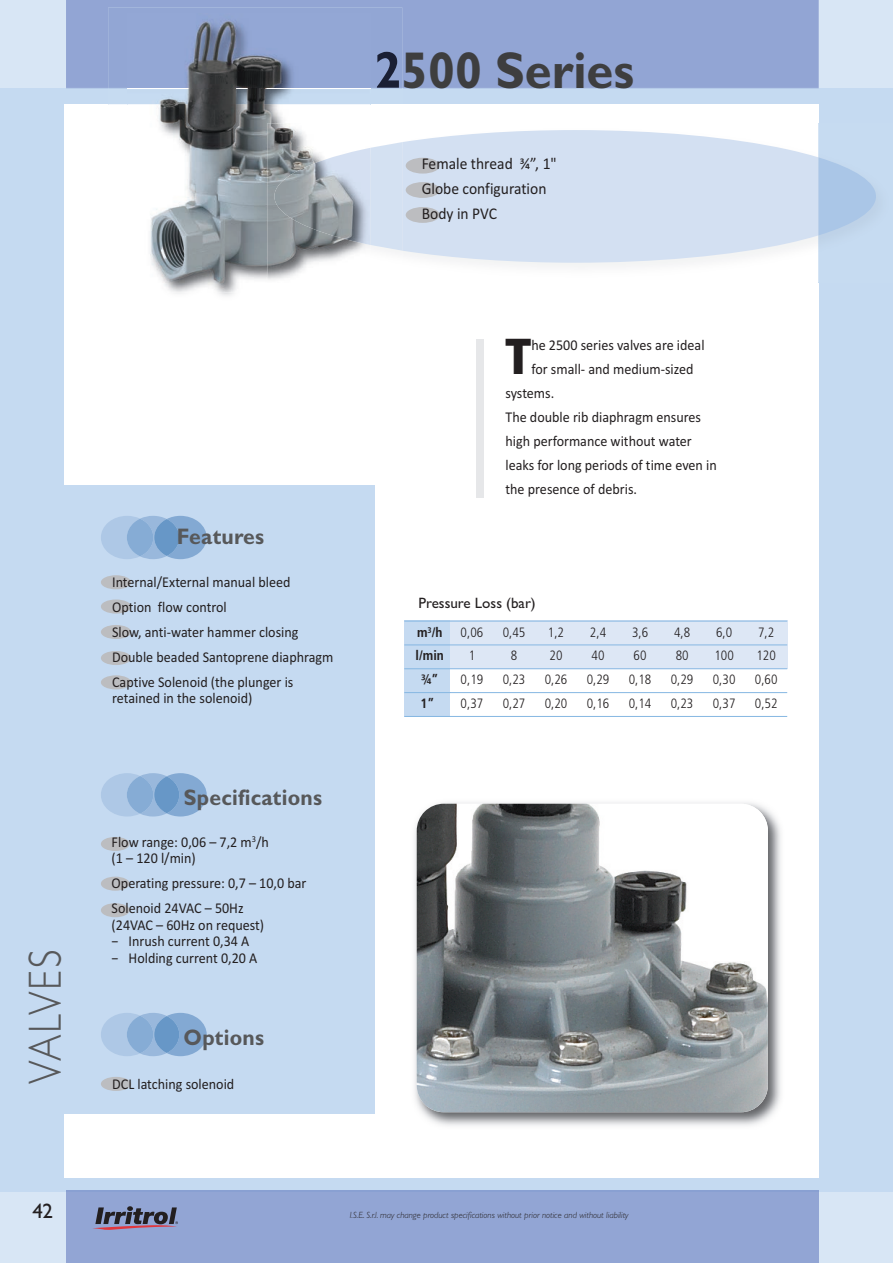
<style>
.page{position:relative;width:893px;height:1263px;background:#c5daf1}
.page>*{position:absolute;margin:0;border:0;box-sizing:border-box;transform-origin:0 0}
.t1{font:700 51.9px "Gill Sans";color:#3e3e3f;scale:.94 1}
.t2{font:900 50.4px "Frutiger";color:#231f20;scale:.94 1}
.t3{font:300 46.65px "Gill Sans";letter-spacing:.05em;color:#57585a;scale:.85 1}
.t4{font:700 22.5px "Gill Sans";letter-spacing:.01em;color:#57585a;scale:.94 1}
.t5{font:21px "Gill Sans";color:#231f20}
.t6{font:16.5px/25px "Calibri";color:#231f20;scale:.94 1}
.t7{font:15px/25px "Calibri";color:#231f20;scale:.94 1}
.t8{font:15px "Gill Sans";color:#231f20}
.t9{font:300 condensed 13.5px "Frutiger";color:#231f20}
.t10{font:700 condensed 13.5px "Frutiger";color:#231f20}
.t11{font:italic 300 9px "Gill Sans";color:#231f20}
</style>
<div class="page">
<div style="left:0;top:0;width:893px;height:88px;background:#d8e6f5"></div>
<div style="left:0;top:1192px;width:893px;height:71px;background:#d8e6f5"></div>
<hr style="left:66px;top:1191px;width:753px;height:1px;background:#89a0d2">
<div style="left:66px;top:1192px;width:753px;height:71px;background:#92a5d4"></div>
<hr style="left:402px;top:88px;width:417px;height:1px;background:#89a0d2">
<hr style="left:66px;top:88px;width:42px;height:1px;background:#89a0d2">
<div style="left:66px;top:0;width:753px;height:88px;background:#92a5d4"></div>
<div style="left:64px;top:104px;width:754px;height:1074px;background:#fff"></div>
<svg style="left:93px;top:1206px;width:85px;height:24px"></svg>
<div style="left:50px;top:485px;width:325px;height:629px;background:#c5daf1"></div>
<div style="left:101px;top:575px;width:30px;height:14px;background:#bcbdc0;border-radius:50%"></div>
<div style="left:101px;top:651px;width:30px;height:14px;background:#bcbdc0;border-radius:50%"></div>
<div style="left:101px;top:625px;width:30px;height:14px;background:#bcbdc0;border-radius:50%"></div>
<div style="left:101px;top:599px;width:30px;height:14px;background:#bcbdc0;border-radius:50%"></div>
<div style="left:101px;top:675px;width:30px;height:14px;background:#bcbdc0;border-radius:50%"></div>
<svg style="left:101px;top:516px;width:106px;height:43px;background:#94b5da"></svg>
<svg style="left:101px;top:773px;width:106px;height:43px;background:#94b5da"></svg>
<svg style="left:101px;top:1013px;width:106px;height:43px;background:#94b5da"></svg>
<div style="left:101px;top:903px;width:29px;height:14px;background:#bcbdc0;border-radius:50%"></div>
<div style="left:101px;top:837px;width:29px;height:14px;background:#bcbdc0;border-radius:50%"></div>
<div style="left:101px;top:877px;width:29px;height:14px;background:#bcbdc0;border-radius:50%"></div>
<div style="left:101px;top:1077px;width:30px;height:14px;background:#bcbdc0;border-radius:50%"></div>
<img style="left:494px;top:123px;width:325px;height:159px">
<svg style="left:818px;top:157px;width:58px;height:78px"></svg>
<svg style="left:402px;top:130px;width:416px;height:133px;background:#d7e2f2"></svg>
<div style="left:476px;top:339px;width:8px;height:158px;background:#e6e7e9"></div>
<img style="left:159px;top:89px;width:132px;height:15px">
<img style="left:108px;top:7px;width:294px;height:82px">
<img style="left:377px;top:52px;width:22px;height:36px">
<img style="left:127px;top:14px;width:243px;height:75px">
<img style="left:127px;top:104px;width:243px;height:189px">
<img style="left:267px;top:123px;width:103px;height:159px">
<img style="left:274px;top:148px;width:96px;height:97px">
<div style="left:406px;top:158px;width:34px;height:16px;background:#bcbdc0;border-radius:50%"></div>
<div style="left:406px;top:182px;width:34px;height:16px;background:#bcbdc0;border-radius:50%"></div>
<div style="left:406px;top:207px;width:34px;height:16px;background:#bcbdc0;border-radius:50%"></div>
<img style="left:414px;top:802px;width:367px;height:324px">
<img style="left:417px;top:804px;width:351px;height:308px">
<div style="left:404px;top:621px;width:47px;height:24px;background:#c5daf1"></div>
<div style="left:451px;top:621px;width:42px;height:24px;background:#dde7f5"></div>
<div style="left:493px;top:621px;width:42px;height:24px;background:#dde7f5"></div>
<div style="left:535px;top:621px;width:42px;height:24px;background:#dde7f5"></div>
<div style="left:577px;top:621px;width:42px;height:24px;background:#dde7f5"></div>
<div style="left:619px;top:621px;width:42px;height:24px;background:#dde7f5"></div>
<div style="left:661px;top:621px;width:42px;height:24px;background:#dde7f5"></div>
<div style="left:703px;top:621px;width:42px;height:24px;background:#dde7f5"></div>
<div style="left:745px;top:621px;width:42px;height:24px;background:#dde7f5"></div>
<div style="left:404px;top:645px;width:47px;height:24px;background:#c5daf1"></div>
<div style="left:451px;top:645px;width:42px;height:24px;background:#dde7f5"></div>
<div style="left:493px;top:645px;width:42px;height:24px;background:#dde7f5"></div>
<div style="left:535px;top:645px;width:42px;height:24px;background:#dde7f5"></div>
<div style="left:577px;top:645px;width:42px;height:24px;background:#dde7f5"></div>
<div style="left:619px;top:645px;width:42px;height:24px;background:#dde7f5"></div>
<div style="left:661px;top:645px;width:42px;height:24px;background:#dde7f5"></div>
<div style="left:703px;top:645px;width:42px;height:24px;background:#dde7f5"></div>
<div style="left:745px;top:645px;width:42px;height:24px;background:#dde7f5"></div>
<div style="left:404px;top:669px;width:47px;height:24px;background:#c5daf1"></div>
<div style="left:404px;top:693px;width:47px;height:24px;background:#c5daf1"></div>
<hr style="left:404px;top:621px;width:383px;height:1px;background:#86b7e2">
<hr style="left:404px;top:645px;width:383px;height:1px;background:#86b7e2">
<hr style="left:404px;top:668px;width:383px;height:1px;background:#86b7e2">
<hr style="left:404px;top:692px;width:383px;height:1px;background:#86b7e2">
<hr style="left:404px;top:716px;width:383px;height:1px;background:#86b7e2">
<h3 class="t3" style="left:27px;top:1084px;width:160px;rotate:-90deg">VALVES</h3>
<h3 class="t5" style="left:32px;top:1198px;width:22px">42</h3>
<h1 class="t1" style="left:374px;top:50px;width:278px">2500 Series</h1>
<p class="t6" style="left:422px;top:151px;width:145px">Female thread ¾”, 1"<br>Globe configuration<br>Body in PVC</p>
<h3 class="t4" style="left:177px;top:528px;width:94px">Features</h3>
<p class="t7" style="left:112px;top:569px;width:237px">Internal/External manual bleed<br>Option flow control<br>Slow, anti-water hammer closing<br>Double beaded Santoprene diaphragm<br>Captive Solenoid (the plunger is</p>
<p class="t7" style="left:112px;top:685px;width:151px">retained in the solenoid)</p>
<h3 class="t4" style="left:184px;top:789px;width:148px">Specifications</h3>
<p class="t7" style="left:112px;top:833px;width:169px;line-height:16.5px">Flow range: 0,06 – 7,2 m<sup>3</sup>/h (1 – 120 l/min)</p>
<p class="t7" style="left:112px;top:870px;width:209px">Operating pressure: 0,7 – 10,0 bar<br>Solenoid 24VAC – 50Hz</p>
<p class="t7" style="left:112px;top:916px;width:164px;line-height:16.5px">(24VAC – 60Hz on request) − Inrush current 0,34 A<br>− Holding current 0,20 A</p>
<h3 class="t4" style="left:184px;top:1029px;width:87px">Options</h3>
<p class="t7" style="left:112px;top:1071px;width:132px">DCL latching solenoid</p>
<h2 class="t2" style="left:505px;top:336px;width:30px">T</h2>
<p class="t7" style="left:531px;top:333px;width:186px">he 2500 series valves are ideal</p>
<p class="t7" style="left:531px;top:357px;width:174px">for small- and medium-sized</p>
<p class="t7" style="left:505px;top:381px;width:53px">systems.</p>
<p class="t7" style="left:505px;top:405px;width:210px">The double rib diaphragm ensures</p>
<p class="t7" style="left:505px;top:429px;width:200px">high performance without water</p>
<p class="t7" style="left:505px;top:453px;width:226px">leaks for long periods of time even in</p>
<p class="t7" style="left:505px;top:477px;width:141px">the presence of debris.</p>
<p class="t8" style="left:418px;top:594px;width:119px">Pressure Loss (bar)</p>
<p class="t10" style="left:417px;top:626px;width:27px">m<sup>3</sup>/h</p>
<p class="t9" style="left:461px;top:626px;width:24px">0,06</p>
<p class="t9" style="left:503px;top:626px;width:24px">0,45</p>
<p class="t9" style="left:548px;top:626px;width:18px">1,2</p>
<p class="t9" style="left:590px;top:626px;width:18px">2,4</p>
<p class="t9" style="left:632px;top:626px;width:18px">3,6</p>
<p class="t9" style="left:674px;top:626px;width:18px">4,8</p>
<p class="t9" style="left:716px;top:626px;width:18px">6,0</p>
<p class="t9" style="left:758px;top:626px;width:18px">7,2</p>
<p class="t10" style="left:416px;top:650px;width:30px">l/min</p>
<p class="t9" style="left:469px;top:650px;width:8px">1</p>
<p class="t9" style="left:511px;top:650px;width:8px">8</p>
<p class="t9" style="left:550px;top:650px;width:14px">20</p>
<p class="t9" style="left:592px;top:650px;width:14px">40</p>
<p class="t9" style="left:634px;top:650px;width:14px">60</p>
<p class="t9" style="left:676px;top:650px;width:14px">80</p>
<p class="t9" style="left:714px;top:650px;width:21px">100</p>
<p class="t9" style="left:756px;top:650px;width:21px">120</p>
<p class="t10" style="left:421px;top:674px;width:19px">¾”</p>
<p class="t9" style="left:461px;top:674px;width:24px">0,19</p>
<p class="t9" style="left:503px;top:674px;width:24px">0,23</p>
<p class="t9" style="left:545px;top:674px;width:24px">0,26</p>
<p class="t9" style="left:587px;top:674px;width:24px">0,29</p>
<p class="t9" style="left:629px;top:674px;width:24px">0,18</p>
<p class="t9" style="left:671px;top:674px;width:24px">0,29</p>
<p class="t9" style="left:713px;top:674px;width:24px">0,30</p>
<p class="t9" style="left:755px;top:674px;width:24px">0,60</p>
<p class="t10" style="left:421px;top:698px;width:16px">1”</p>
<p class="t9" style="left:461px;top:698px;width:24px">0,37</p>
<p class="t9" style="left:503px;top:698px;width:24px">0,27</p>
<p class="t9" style="left:545px;top:698px;width:24px">0,20</p>
<p class="t9" style="left:587px;top:698px;width:24px">0,16</p>
<p class="t9" style="left:629px;top:698px;width:24px">0,14</p>
<p class="t9" style="left:671px;top:698px;width:24px">0,23</p>
<p class="t9" style="left:713px;top:698px;width:24px">0,37</p>
<p class="t9" style="left:755px;top:698px;width:24px">0,52</p>
<p class="t11" style="left:350px;top:1212px;width:280px">I.S.E. S.r.l. may change product specifications without prior notice and without liability</p>
</div>
